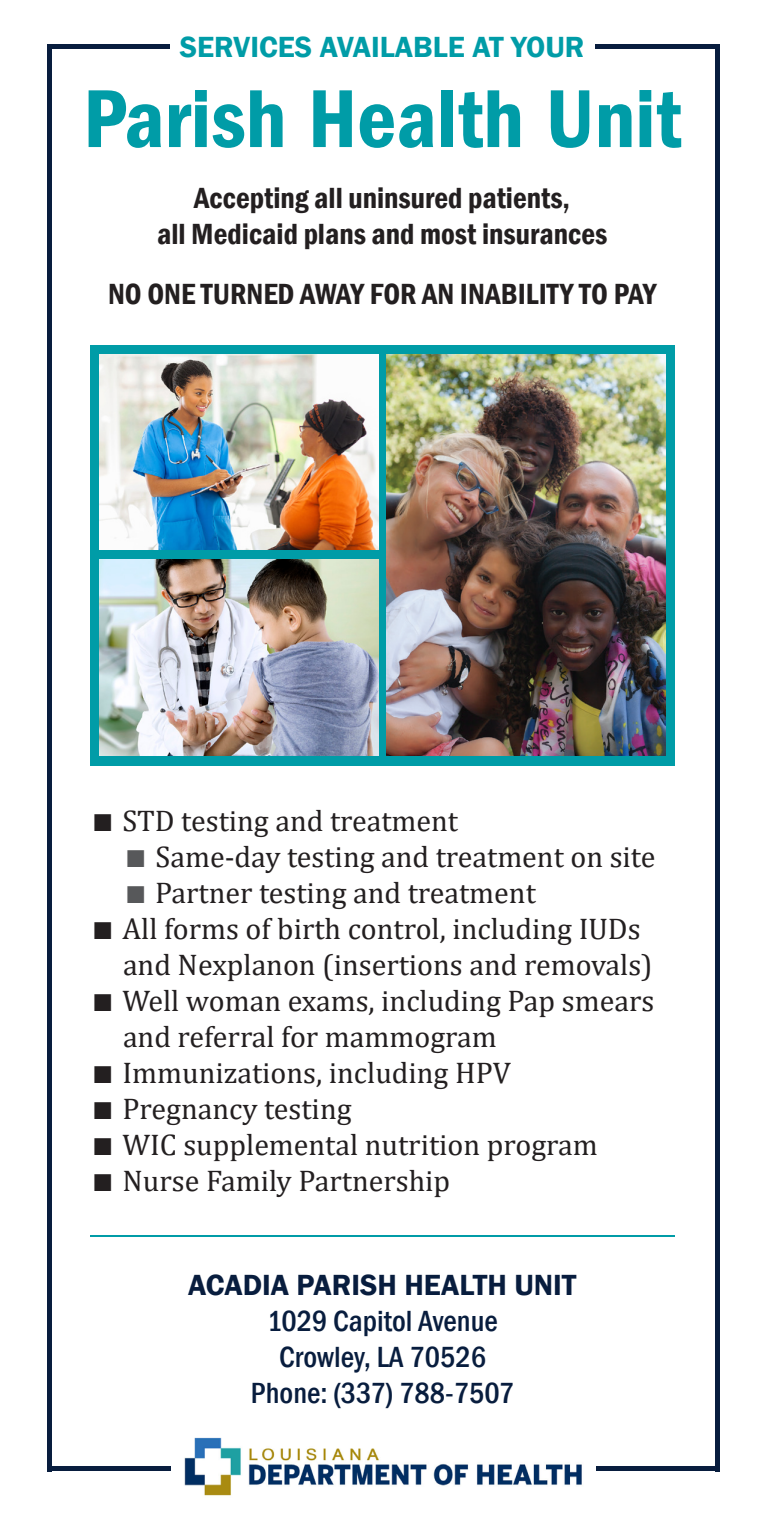
<style>
.page{position:relative;width:765px;height:1530px;background:#fff}
.page>*{position:absolute;margin:0;border:0;box-sizing:border-box;transform-origin:0 0}
.t1{font:600 condensed 85px "Franklin Gothic";color:#009ca7}
.t2{font:30px/36px "Cambria";color:#231f20}
.t3{font:600 condensed 30px/36px "Franklin Gothic";color:#231f20;text-align:center}
.t4{font:500 condensed 30px "Franklin Gothic";color:#081d3e}
.t5{font:600 30px "Franklin Gothic";color:#009ca7}
.t6{font:600 30px "Franklin Gothic";color:#081d3e}
.s1{font-size:32.5px}
.s2{font-size:32.5px;color:#57585a}
</style>
<div class="page">
<img style="left:184px;top:1437px;width:398px;height:59px">
<hr style="left:47px;top:1467px;width:124px;height:4px;background:#081d3e">
<hr style="left:596px;top:1467px;width:124px;height:4px;background:#081d3e">
<div style="left:715px;top:47px;width:5px;height:1424px;background:#081d3e"></div>
<hr style="left:47px;top:47px;width:4px;height:1424px;background:#081d3e">
<div style="left:47px;top:44px;width:236px;height:5px;background:#081d3e"></div>
<div style="left:484px;top:44px;width:236px;height:5px;background:#081d3e"></div>
<div style="left:170px;top:36px;width:424px;height:27px;background:#fff"></div>
<hr style="left:90px;top:1235px;width:585px;height:2px;background:#009ca7">
<div style="left:90px;top:345px;width:585px;height:420px;background:#009ca7"></div>
<img style="left:99px;top:355px;width:280px;height:195px">
<img style="left:99px;top:560px;width:280px;height:195px">
<img style="left:386px;top:355px;width:280px;height:400px">
<p class="t5" style="left:180px;top:28px;width:406px">SERVICES AVAILABLE AT YOUR</p>
<p class="t1" style="left:83px;top:70px;width:600px">Parish Health Unit</p>
<p class="t3" style="left:157px;top:179px;width:452px">Accepting all uninsured patients,<br>all Medicaid plans and most insurances</p>
<p class="t3" style="left:108px;top:275px;width:550px">NO ONE TURNED AWAY FOR AN INABILITY TO PAY</p>
<p class="t2" style="left:90px;top:803px;width:370px"><span class="s1">∎</span> STD testing and treatment</p>
<p class="t2" style="left:123px;top:839px;width:534px"><span class="s2">∎</span> Same-day testing and treatment on site</p>
<p class="t2" style="left:123px;top:875px;width:414px"><span class="s2">∎</span> Partner testing and treatment</p>
<p class="t2" style="left:123px;top:911px;width:531px;text-indent:-33px"><span class="s1">∎</span> All forms of birth control, including IUDs and Nexplanon (insertions and removals)</p>
<p class="t2" style="left:123px;top:983px;width:533px;text-indent:-33px"><span class="s1">∎</span> Well woman exams, including Pap smears and referral for mammogram</p>
<p class="t2" style="left:90px;top:1055px;width:422px"><span class="s1">∎</span> Immunizations, including HPV</p>
<p class="t2" style="left:90px;top:1091px;width:263px"><span class="s1">∎</span> Pregnancy testing</p>
<p class="t2" style="left:90px;top:1127px;width:509px"><span class="s1">∎</span> WIC supplemental nutrition program</p>
<p class="t2" style="left:90px;top:1163px;width:362px"><span class="s1">∎</span> Nurse Family Partnership</p>
<p class="t6" style="left:188px;top:1266px;width:390px">ACADIA PARISH HEALTH UNIT</p>
<p class="t4" style="left:267px;top:1301px;width:232px">1029 Capitol Avenue</p>
<p class="t4" style="left:279px;top:1337px;width:208px">Crowley, LA 70526</p>
<p class="t4" style="left:251px;top:1373px;width:265px">Phone: (337) 788-7507</p>
</div>
